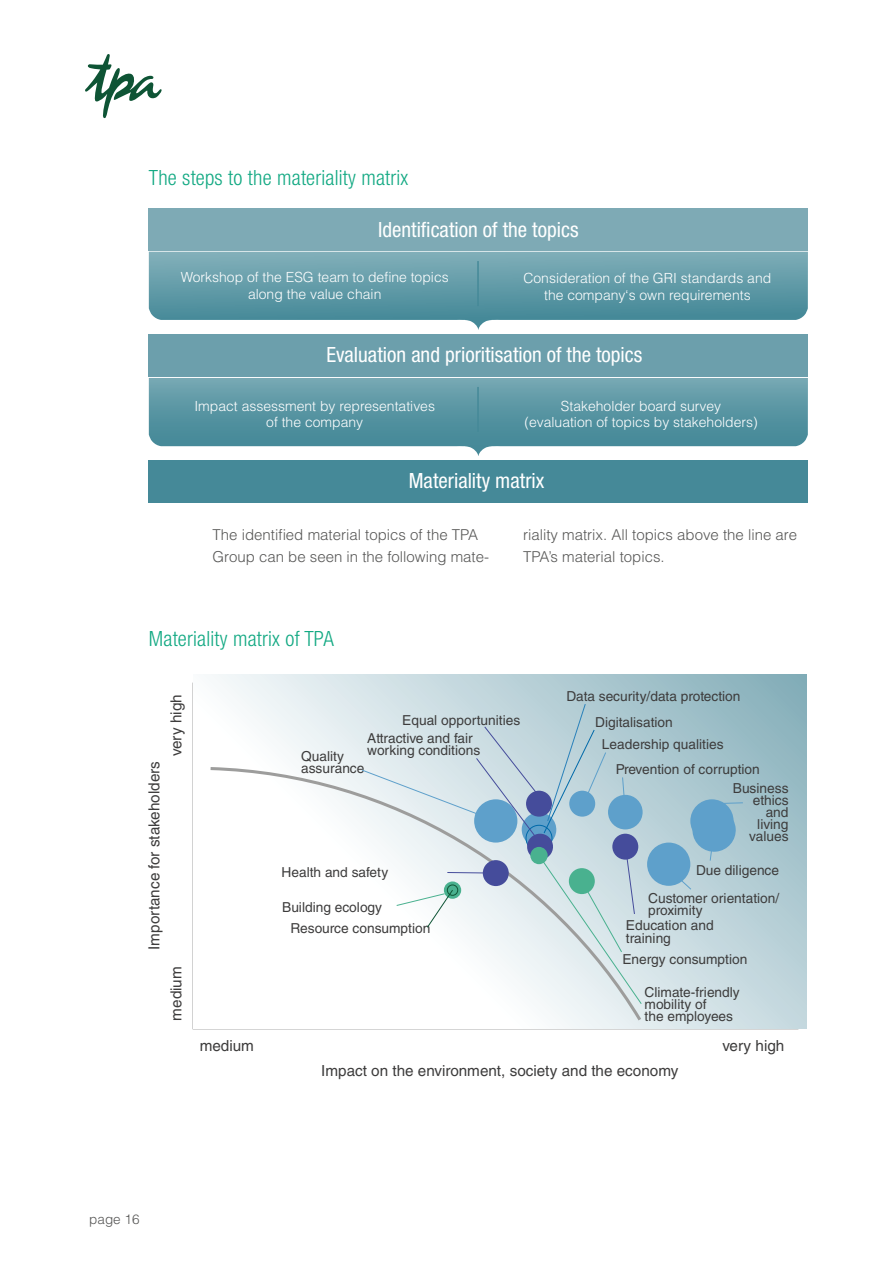
<style>
.page{position:relative;width:893px;height:1263px;background:#fff}
.page>*{position:absolute;margin:0;border:0;box-sizing:border-box;transform-origin:0 0}
.t1{font:condensed 21px "Helvetica Neue LT Pro";color:#fff}
.Überschrift_4{font:300 condensed 21px "Helvetica Neue LT Pro";letter-spacing:.01em;color:#13a983}
.t2{font:15.3px "Helvetica LT Std";color:#3d3c3c}
.Fließtext{font:300 15px/22.5px "Helvetica LT Std";color:#575756}
.Fließtext-2{font:300 13.95px/16.5px "Helvetica LT Std";color:#fff;text-align:center}
.t3{font:13.8px/12.1px "Helvetica LT Std";color:#3d3c3c}
.t4{font:300 13.5px "Helvetica LT Std";color:#575756}
</style>
<div class="page">
<svg style="left:85px;top:54px;width:77px;height:64px"></svg>
<div style="left:149px;top:208px;width:659px;height:42px;background:#7eaab5"></div>
<div style="left:149px;top:334px;width:659px;height:43px;background:#6c9fac"></div>
<div style="left:149px;top:460px;width:659px;height:43px;background:#458998"></div>
<svg style="left:149px;top:252px;width:659px;height:77px;background:#74a7b2"></svg>
<svg style="left:149px;top:378px;width:659px;height:78px;background:#6ea3af"></svg>
<hr style="left:477px;top:261px;width:2px;height:45px;background:#458998">
<hr style="left:477px;top:387px;width:2px;height:45px;background:#458998">
<svg style="left:215px;top:674px;width:592px;height:355px"></svg>
<svg style="left:210px;top:765px;width:434px;height:259px"></svg>
<svg style="left:361px;top:703px;width:383px;height:302px"></svg>
<p class="Überschrift_4" style="left:149px;top:166px;width:261px">The steps to the materiality matrix</p>
<p class="t1" style="left:378px;top:217px;width:202px">Identification of the topics</p>
<p class="Fließtext-2" style="left:181px;top:269px;width:270px">Workshop of the ESG team to define topics along the value chain</p>
<p class="Fließtext-2" style="left:523px;top:270px;width:249px">Consideration of the GRI standards and the company‘s own requirements</p>
<p class="t1" style="left:326px;top:342px;width:317px">Evaluation and prioritisation of the topics</p>
<p class="Fließtext-2" style="left:194px;top:397px;width:242px">Impact assessment by representatives of the company</p>
<p class="Fließtext-2" style="left:524px;top:397px;width:235px">Stakeholder board survey<br>(evaluation of topics by stakeholders)</p>
<p class="t1" style="left:409px;top:468px;width:137px">Materiality matrix</p>
<p class="Fließtext" style="left:213px;top:523px;width:278px">The identified material topics of the TPA<br>Group can be seen in the following mate-</p>
<p class="Fließtext" style="left:523px;top:523px;width:275px">riality matrix. All topics above the line are<br>TPA’s material topics.</p>
<p class="Überschrift_4" style="left:149px;top:627px;width:187px">Materiality matrix of TPA</p>
<p class="t2" style="left:145px;top:950px;width:190px;rotate:-90deg">Importance for stakeholders</p>
<p class="t2" style="left:167px;top:756px;width:63px;rotate:-90deg">very high</p>
<p class="t2" style="left:167px;top:1021px;width:56px;rotate:-90deg">medium</p>
<p class="t2" style="left:200px;top:1036px;width:56px">medium</p>
<p class="t3" style="left:402px;top:714px;width:120px">Equal opportunities</p>
<p class="t3" style="left:367px;top:732px;width:114px">Attractive and fair working conditions</p>
<p class="t3" style="left:301px;top:750px;width:65px">Quality assurance</p>
<p class="t3" style="left:281px;top:866px;width:108px">Health and safety</p>
<p class="t3" style="left:291px;top:896px;width:141px;line-height:21.8px;text-indent:-8px">Building ecology<br>Resource consumption</p>
<p class="t3" style="left:566px;top:690px;width:176px">Data security/data protection</p>
<p class="t3" style="left:602px;top:737px;width:123px">Leadership qualities</p>
<p class="t3" style="left:733px;top:782px;width:57px;text-align:right">Business ethics and living values</p>
<p class="t3" style="left:595px;top:716px;width:79px">Digitalisation</p>
<p class="t3" style="left:616px;top:763px;width:146px">Prevention of corruption</p>
<p class="t3" style="left:696px;top:864px;width:84px">Due diligence</p>
<p class="t3" style="left:648px;top:892px;width:133px">Customer orientation/ proximity</p>
<p class="t3" style="left:626px;top:919px;width:89px">Education and training</p>
<p class="t3" style="left:622px;top:952px;width:126px">Energy consumption</p>
<p class="t3" style="left:645px;top:986px;width:96px">Climate-friendly mobility of<br>the employees</p>
<p class="t2" style="left:722px;top:1036px;width:63px">very high</p>
<p class="t2" style="left:321px;top:1062px;width:359px">Impact on the environment, society and the economy</p>
<p class="t4" style="left:89px;top:1211px;width:52px">page 16</p>
</div>
